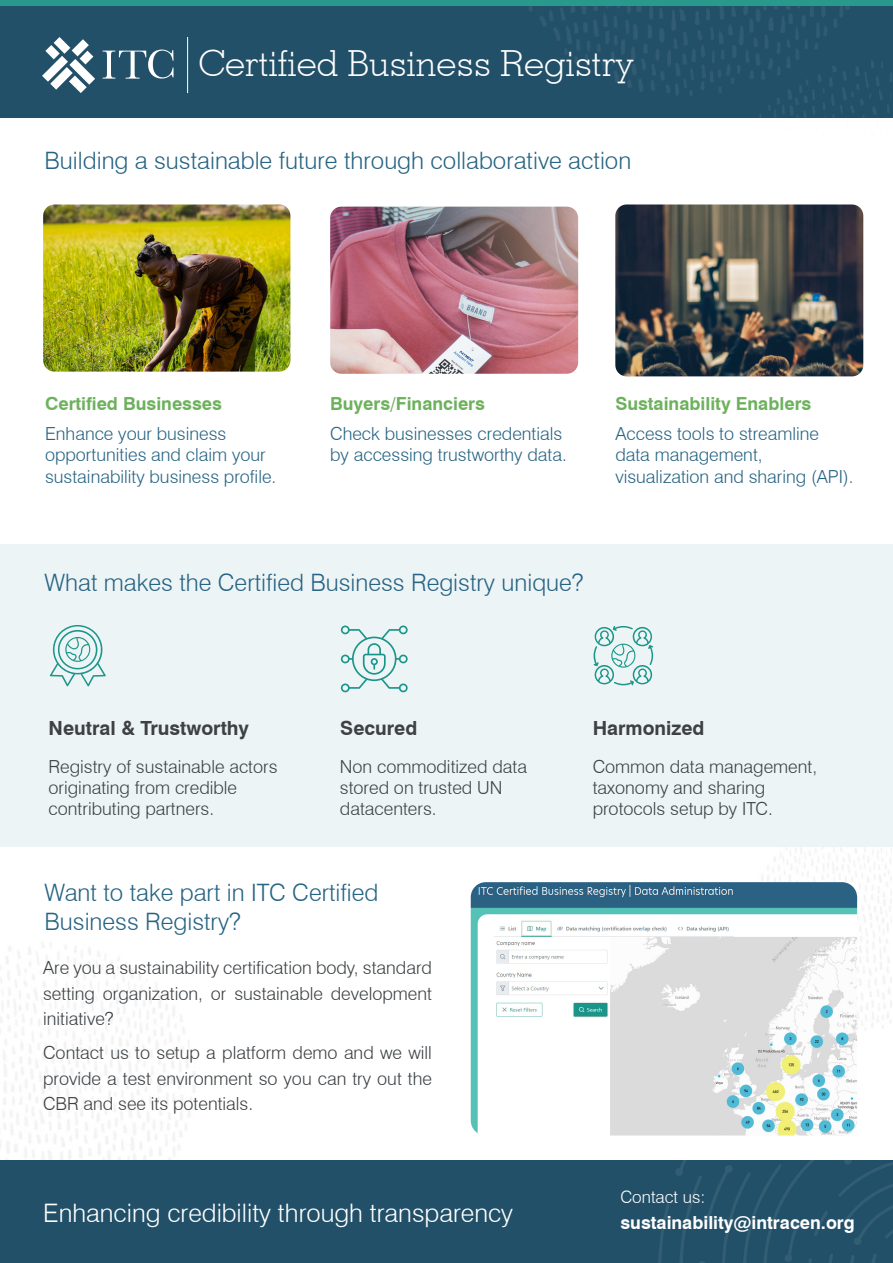
<style>
.page{position:relative;width:893px;height:1263px;background:#fff}
.page>*{position:absolute;margin:0;border:0;box-sizing:border-box;transform-origin:0 0}
.t1{font:300 36px "Geometric Slab 703 BT";color:#fff}
.t2{font:300 25.5px "Swiss 721 BT";color:#fff}
.t3{font:300 24px/28.8px "Swiss 721 BT";color:#276483}
.t4{font:700 19.5px "Swiss 721 BT";color:#3d4144}
.t5{font:300 18px/21px "Swiss 721 BT";color:#3d4144}
.t6{font:300 18px/21.6px "Swiss 721 BT";color:#276483}
.t7{font:700 18px "Swiss 721 BT";color:#6db15d}
.t8{font:700 18px "Swiss 721 BT";color:#fff}
.t9{font:300 17.1px "Swiss 721 BT";color:#fff}
</style>
<div class="page">
<img style="left:0;top:847px;width:892px;height:314px">
<div style="left:0;top:1px;width:893px;height:117px;background:#225068"></div>
<img style="left:760px;top:61px;width:132px;height:57px">
<img style="left:485px;top:5px;width:386px;height:91px">
<div style="left:0;top:1161px;width:893px;height:102px;background:#225068"></div>
<img style="left:659px;top:1161px;width:234px;height:102px">
<div style="left:0;top:0;width:892px;height:5px;background:#29998c"></div>
<img style="left:330px;top:207px;width:248px;height:167px">
<img style="left:615px;top:204px;width:248px;height:172px">
<svg style="left:42px;top:37px;width:53px;height:56px"></svg>
<svg style="left:103px;top:50px;width:71px;height:29px"></svg>
<hr style="left:187px;top:37px;width:1px;height:56px;background:#fff">
<img style="left:43px;top:204px;width:247px;height:168px">
<div style="left:0;top:544px;width:893px;height:303px;background:#edf4f6"></div>
<svg style="left:50px;top:625px;width:56px;height:61px"></svg>
<svg style="left:594px;top:626px;width:59px;height:59px"></svg>
<svg style="left:341px;top:625px;width:67px;height:67px"></svg>
<img style="left:471px;top:882px;width:386px;height:253px">
<p class="t1" style="left:198px;top:41px;width:436px">Certified Business Registry</p>
<p class="t3" style="left:45px;top:145px;width:588px">Building a sustainable future through collaborative action</p>
<p class="t7" style="left:45px;top:392px;width:179px">Certified Businesses</p>
<p class="t6" style="left:45px;top:422px;width:233px">Enhance your business opportunities and claim your sustainability business profile.</p>
<p class="t7" style="left:330px;top:392px;width:156px">Buyers/Financiers</p>
<p class="t6" style="left:330px;top:422px;width:238px">Check businesses credentials by accessing trustworthy data.</p>
<p class="t7" style="left:615px;top:392px;width:198px">Sustainability Enablers</p>
<p class="t6" style="left:615px;top:422px;width:240px">Access tools to streamline data management, visualization and sharing (API).</p>
<p class="t3" style="left:45px;top:568px;width:541px">What makes the Certified Business Registry unique?</p>
<p class="t4" style="left:49px;top:717px;width:202px">Neutral &amp; Trustworthy</p>
<p class="t4" style="left:340px;top:717px;width:79px">Secured</p>
<p class="t4" style="left:593px;top:717px;width:113px">Harmonized</p>
<p class="t5" style="left:49px;top:756px;width:230px">Registry of sustainable actors originating from credible contributing partners.</p>
<p class="t5" style="left:340px;top:756px;width:189px">Non commoditized data stored on trusted UN datacenters.</p>
<p class="t5" style="left:593px;top:756px;width:226px">Common data management, taxonomy and sharing protocols setup by ITC.</p>
<p class="t3" style="left:45px;top:878px;width:335px">Want to take part in ITC Certified<br>Business Registry?</p>
<p class="t5" style="left:43px;top:955px;width:390px;line-height:25.5px;text-align:justify">Are you a sustainability certification body, standard setting organization, or sustainable development initiative?</p>
<p class="t5" style="left:43px;top:1040px;width:390px;line-height:25.5px;text-align:justify">Contact us to setup a platform demo and we will provide a test environment so you can try out the CBR and see its potentials.</p>
<p class="t2" style="left:43px;top:1197px;width:471px">Enhancing credibility through transparency</p>
<p class="t9" style="left:620px;top:1187px;width:86px">Contact us:</p>
<p class="t8" style="left:620px;top:1211px;width:236px">sustainability@intracen.org</p>
</div>
